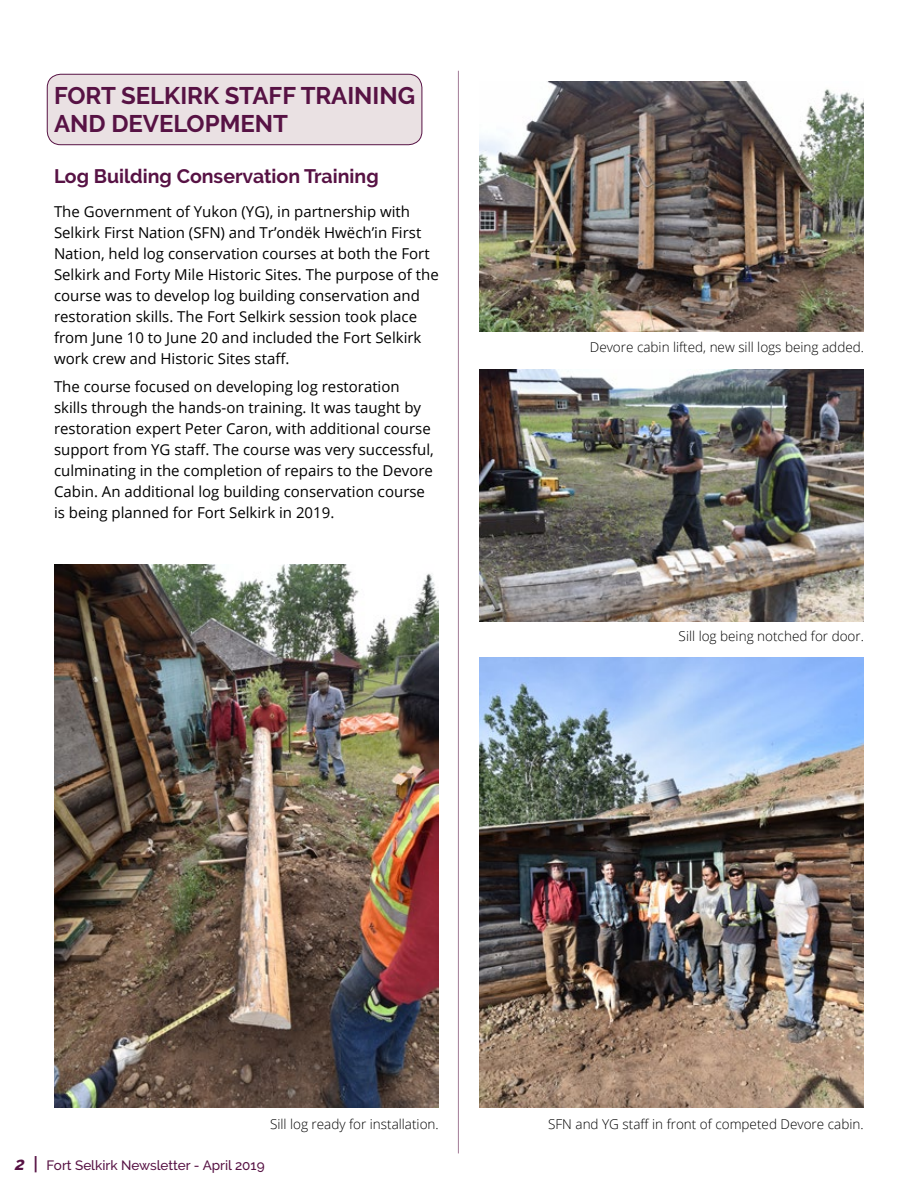
<style>
.page{position:relative;width:918px;height:1188px;background:#fff}
.page>*{position:absolute;margin:0;border:0;box-sizing:border-box;transform-origin:0 0}
.t1{font:700 24px/28.8px "Raleway";color:#571244}
.t2{font:700 19.5px "Raleway";color:#571244}
.t3{font:15px/21px "Open Sans";color:#000}
.t4{font:300 13.5px "Open Sans";color:#000}
.t5{font:500 13.5px "Raleway";color:#571244}
.s1{font-weight:700;font-style:italic;font-size:18px}
.s2{font-weight:600;font-size:18px}
</style>
<div class="page">
<div style="left:47px;top:74px;width:375px;height:71px;background:#eae1e3;border-radius:14px"></div>
<div style="left:47px;top:74px;width:375px;height:71px;border:1px solid #571244;border-radius:14px"></div>
<img style="left:479px;top:657px;width:385px;height:451px">
<img style="left:54px;top:564px;width:385px;height:544px">
<img style="left:479px;top:81px;width:385px;height:250px">
<img style="left:479px;top:370px;width:385px;height:252px">
<hr style="left:458px;top:71px;width:1px;height:1082px;background:#571244">
<h1 class="t1" style="left:54px;top:81px;width:363px">FORT SELKIRK STAFF TRAINING<br>AND DEVELOPMENT</h1>
<h2 class="t2" style="left:54px;top:165px;width:326px">Log Building Conservation Training</h2>
<p class="t3" style="left:54px;top:201px;width:386px">The Government of Yukon (YG), in partnership with Selkirk First Nation (SFN) and Tr’ondëk Hwëch’in First Nation, held log conservation courses at both the Fort Selkirk and Forty Mile Historic Sites. The purpose of the course was to develop log building conservation and restoration skills. The Fort Selkirk session took place from June 10 to June 20 and included the Fort Selkirk work crew and Historic Sites staff.</p>
<p class="t3" style="left:54px;top:376px;width:381px">The course focused on developing log restoration skills through the hands-on training. It was taught by restoration expert Peter Caron, with additional course support from YG staff. The course was very successful, culminating in the completion of repairs to the Devore Cabin. An additional log building conservation course is being planned for Fort Selkirk in 2019.</p>
<p class="t4" style="left:590px;top:338px;width:276px">Devore cabin lifted, new sill logs being added.</p>
<p class="t4" style="left:679px;top:627px;width:187px">Sill log being notched for door.</p>
<p class="t4" style="left:270px;top:1115px;width:170px">Sill log ready for installation.</p>
<p class="t4" style="left:548px;top:1115px;width:317px">SFN and YG staff in front of competed Devore cabin.</p>
<p class="t5" style="left:15px;top:1158px;width:251px"><span class="s1">2</span> <span class="s2">|</span> Fort Selkirk Newsletter - April 2019</p>
</div>
